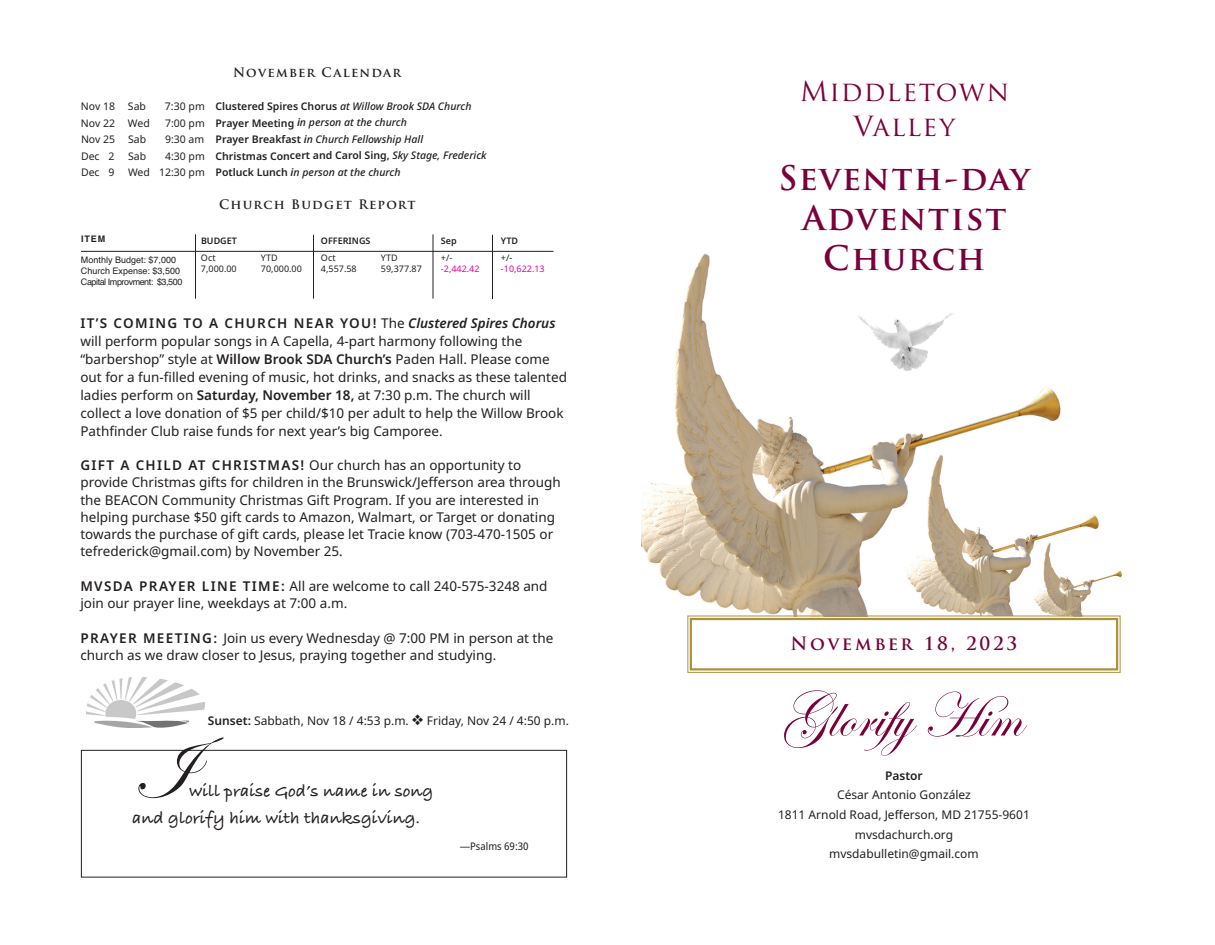
<style>
.page{position:relative;width:1215px;height:945px;background:#fff}
.page>*{position:absolute;margin:0;border:0;box-sizing:border-box;transform-origin:0 0}
.t1{font:90px "Edwardian Script ITC";color:#231f20}
.t2{font:63px "Edwardian Script ITC";color:#7a003b}
.t3{font:700 33px/39.6px "Trajan Pro";letter-spacing:.05em;color:#7a003b;text-align:center}
.t4{font:27px/34.7px "Trajan Pro";letter-spacing:.05em;color:#7a003b;text-align:center}
.t5{font:700 18px/27px "Bradley Hand ITCTT";color:#231f20}
.t6{font:700 18px "Trajan Pro";letter-spacing:.15em;color:#7a003b}
.t7{font:13.5px/17.2px "Noto Sans";color:#231f20}
.t8{font:700 12.75px "Trajan Pro";letter-spacing:.1em;color:#231f20}
.t9{font:12px/19.6px "Noto Sans";color:#231f20;text-align:center}
.t10{font:600 12px "Noto Sans";color:#231f20}
.t11{font:italic 500 10.5px/16.6px "Noto Sans";color:#231f20}
.t12{font:600 10.5px "Noto Sans";color:#231f20}
.t13{font:semi-condensed 10.5px "Noto Sans";color:#231f20}
.t14{font:10.5px "Noto Sans";color:#231f20}
.t15{font:9px/10.8px "Helvetica";color:#231f20}
.t16{font:9px/10.5px "Noto Sans";color:#231f20}
.t17{font:600 9px "Noto Sans";color:#231f20}
.t18{font:9px "Noto Sans";color:#ed028c}
.t19{font:700 9px "Helvetica";color:#231f20}
.s1{font-weight:400;font-style:normal}
.s2{font-weight:400;font-style:normal;color:#fff}
.s3{font-weight:600;font-style:normal}
.s4{font-weight:600}
.s5{font-weight:400}
.s6{font-weight:400;color:#fff}
.s7{font-weight:500;font-style:italic}
.s8{color:#fff}
.s9{font-weight:600;font-style:italic}
.s10{font-size:18.75px}
</style>
<div class="page">
<img style="left:641px;top:254px;width:420px;height:362px">
<svg style="left:902px;top:442px;width:219px;height:176px"></svg>
<img style="left:1030px;top:539px;width:92px;height:77px">
<div style="left:687px;top:616px;width:433px;height:57px;border:1px solid #ac923c"></div>
<div style="left:690px;top:618px;width:428px;height:52px;border:2px solid #ac923c"></div>
<hr style="left:313px;top:235px;width:1px;height:64px;background:#231f20">
<hr style="left:433px;top:234px;width:1px;height:65px;background:#231f20">
<hr style="left:492px;top:235px;width:1px;height:64px;background:#231f20">
<hr style="left:195px;top:234px;width:1px;height:65px;background:#231f20">
<hr style="left:81px;top:251px;width:473px;height:1px;background:#231f20">
<img style="left:87px;top:678px;width:117px;height:49px">
<div style="left:81px;top:750px;width:486px;height:128px;border:1px solid #231f20"></div>
<img style="left:854px;top:296px;width:101px;height:76px">
<p class="t8" style="left:233px;top:65px;width:170px">November Calendar</p>
<p class="t11" style="left:81px;top:98px;width:392px"><span class="s1">Nov 18 Sab</span> <span class="s2">0</span><span class="s1">7:30 pm</span> <span class="s3">Clustered Spires Chorus</span> at Willow Brook SDA Church <span class="s1">Nov 22 Wed</span> <span class="s2">0</span><span class="s1">7:00 pm</span> <span class="s3">Prayer Meeting</span> <span class="s4">i</span>n person at the church<br><span class="s1">Nov 25 Sab</span> <span class="s2">0</span><span class="s1">9:30 am</span> <span class="s3">Prayer Breakfast</span> <span class="s4">i</span>n Church Fellowship Hall<br><span class="s1">Dec</span> <span class="s2">0</span><span class="s1">2</span></p>
<p class="t12" style="left:128px;top:148px;width:360px"><span class="s5">Sab</span> <span class="s6">0</span><span class="s5">4:30 pm</span> Christmas Concert and Carol Sing, <span class="s7">Sky Stage, Frederick</span></p>
<p class="t14" style="left:81px;top:165px;width:35px">Dec <span class="s8">0</span>9</p>
<p class="t11" style="left:128px;top:164px;width:274px"><span class="s1">Wed 12:30 pm</span> <span class="s3">Potluck Lunch</span> <span class="s4">i</span>n person at the church</p>
<p class="t8" style="left:219px;top:197px;width:198px">Church Budget Report</p>
<p class="t19" style="left:81px;top:233px;width:26px">ITEM</p>
<p class="t15" style="left:81px;top:255px;width:103px">Monthly Budget: $7,000<br>Church Expense: $3,500<br>Capital Improvment: $3,500</p>
<p class="t16" style="left:201px;top:253px;width:37px">Oct<br>7,000.00</p>
<p class="t16" style="left:261px;top:253px;width:42px">YTD<br>70,000.00</p>
<p class="t16" style="left:321px;top:253px;width:37px">Oct<br>4,557.58</p>
<p class="t16" style="left:381px;top:253px;width:42px">YTD<br>59,377.87</p>
<p class="t16" style="left:441px;top:253px;width:13px">+/-</p>
<p class="t17" style="left:201px;top:235px;width:38px">BUDGET</p>
<p class="t17" style="left:321px;top:235px;width:51px">OFFERINGS</p>
<p class="t17" style="left:441px;top:235px;width:17px">Sep</p>
<p class="t17" style="left:501px;top:235px;width:19px">YTD</p>
<p class="t16" style="left:501px;top:253px;width:13px">+/-</p>
<p class="t18" style="left:501px;top:262px;width:45px">-10,622.13</p>
<p class="t18" style="left:441px;top:262px;width:40px">-2,442.42</p>
<p class="t7" style="left:80px;top:314px;width:488px;line-height:18px"><span class="s4">IT’S COMING TO A CHURCH NEAR YOU!</span> The <span class="s9">Clustered Spires Chorus </span>will perform popular songs in A Capella, 4-part harmony following the “barbershop” style at <span class="s4">Willow Brook SDA Church’s</span> Paden Hall. Please come out for a fun-filled evening of music, hot drinks, and snacks as these talented ladies perform on <span class="s4">Saturday, November 18,</span> at 7:30 p.m. The church will collect a love donation of $5 per child/$10 per adult to help the Willow Brook Pathfinder Club raise funds for next year’s big Camporee.</p>
<p class="t7" style="left:80px;top:457px;width:482px"><span class="s4">GIFT A CHILD AT CHRISTMAS!</span> Our church has an opportunity to provide Christmas gifts for children in the Brunswick/Jefferson area through the BEACON Community Christmas Gift Program. If you are interested in helping purchase $50 gift cards to Amazon, Walmart, or Target or donating towards the purchase of gift cards, please let Tracie know (703-470-1505 or tefrederick@gmail.com) by November 25.</p>
<p class="t7" style="left:80px;top:578px;width:469px"><span class="s4">MVSDA PRAYER LINE TIME:</span> All are welcome to call 240-575-3248 and join our prayer line, weekdays at 7:00 a.m.</p>
<p class="t7" style="left:80px;top:629px;width:475px"><span class="s4">PRAYER MEETING:</span> Join us every Wednesday @ 7:00 PM in person at the church as we draw closer to Jesus, praying together and studying.</p>
<p class="t9" style="left:208px;top:711px;width:362px"><span class="s4">Sunset:</span> Sabbath, Nov 18 / 4:53 p.m. ❖ Friday, Nov 24 / 4:50 p.m.</p>
<h1 class="t1" style="left:132px;top:712px;width:59px">I</h1>
<h3 class="t5" style="left:132px;top:777px;width:303px;text-indent:57px"><span class="s10">w</span>ill praise God’s name in song and glorify him with thanksgiving.</h3>
<p class="t13" style="left:460px;top:839px;width:70px">—Psalms 69:30</p>
<h3 class="t4" style="left:800px;top:75px;width:211px">Middletown<br>Valley</h3>
<h3 class="t3" style="left:779px;top:159px;width:253px">Seventh-day<br>Adventist<br>Church</h3>
<h3 class="t6" style="left:791px;top:633px;width:228px">November 18, 2023</h3>
<h2 class="t2" style="left:781px;top:677px;width:242px">Glorify Him</h2>
<p class="t10" style="left:885px;top:767px;width:39px">Pastor</p>
<p class="t9" style="left:778px;top:785px;width:253px">César Antonio González<br>1811 Arnold Road, Jefferson, MD 21755-9601 mvsdachurch.org<br>mvsdabulletin@gmail.com</p>
</div>
